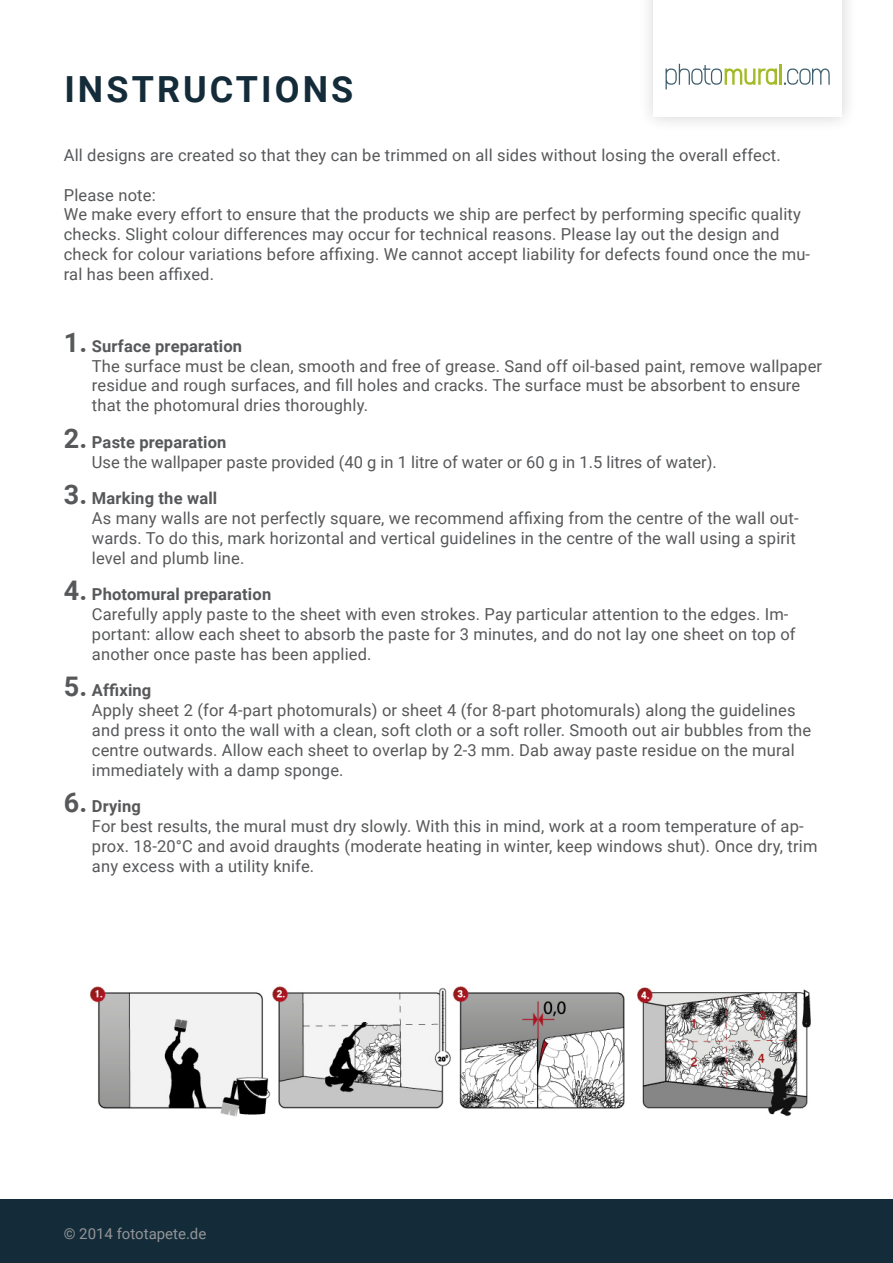
<style>
.page{position:relative;width:893px;height:1263px;background:#fff}
.page>*{position:absolute;margin:0;border:0;box-sizing:border-box;transform-origin:0 0}
.t1{font:700 36px "Roboto";letter-spacing:.085em;color:#142c39}
.t2{font:16.5px/19.8px "Roboto";letter-spacing:.01em;color:#57585a}
.t3{font:15px "Roboto";color:#939598}
.s1{font-weight:700;font-size:27px}
.s2{font-weight:700}
</style>
<div class="page">
<div style="left:0;top:1199px;width:893px;height:64px;background:#142c39"></div>
<div style="left:638px;top:0;width:220px;height:133px;background:#231f20;opacity:.2"></div>
<div style="left:653px;top:0;width:189px;height:117px;background:#fff"></div>
<svg style="left:665px;top:64px;width:112px;height:25px"></svg>
<hr style="left:780px;top:64px;width:2px;height:21px;background:#a3bb29">
<svg style="left:784px;top:68px;width:46px;height:17px"></svg>
<img style="left:90px;top:986px;width:721px;height:131px">
<p class="t1" style="left:64px;top:63px;width:290px">INSTRUCTIONS</p>
<p class="t2" style="left:64px;top:145px;width:718px">All designs are created so that they can be trimmed on all sides without losing the overall effect.</p>
<p class="t2" style="left:64px;top:184px;width:93px">Please note:</p>
<p class="t2" style="left:64px;top:204px;width:748px">We make every effort to ensure that the products we ship are perfect by performing specific quality checks. Slight colour differences may occur for technical reasons. Please lay out the design and check for colour variations before affixing. We cannot accept liability for defects found once the mu&shy;ral has been affixed.</p>
<p class="t2" style="left:92px;top:335px;width:732px;text-indent:-28px"><span class="s1">1.</span> <span class="s2">Surface preparation<br></span>The surface must be clean, smooth and free of grease. Sand off oil-based paint, remove wallpaper residue and rough surfaces, and fill holes and cracks. The surface must be absorbent to ensure that the photomural dries thoroughly.</p>
<p class="t2" style="left:92px;top:431px;width:626px;text-indent:-28px"><span class="s1">2.</span> <span class="s2">Paste preparation<br></span>Use the wallpaper paste provided (40 g in 1 litre of water or 60 g in 1.5 litres of water).</p>
<p class="t2" style="left:92px;top:488px;width:708px;text-indent:-28px"><span class="s1">3.</span> <span class="s2">Marking the wall<br></span>As many walls are not perfectly square, we recommend affixing from the centre of the wall out&shy;wards. To do this, mark horizontal and vertical guidelines in the centre of the wall using a spirit level and plumb line.</p>
<p class="t2" style="left:92px;top:584px;width:705px;text-indent:-28px"><span class="s1">4.</span> <span class="s2">Photomural preparation<br></span>Carefully apply paste to the sheet with even strokes. Pay particular attention to the edges. Im&shy;portant: allow each sheet to absorb the paste for 3 minutes, and do not lay one sheet on top of another once paste has been applied.</p>
<p class="t2" style="left:92px;top:680px;width:721px;text-indent:-28px"><span class="s1">5.</span> <span class="s2">Affixing<br></span>Apply sheet 2 (for 4-part photomurals) or sheet 4 (for 8-part photomurals) along the guidelines and press it onto the wall with a clean, soft cloth or a soft roller. Smooth out air bubbles from the centre outwards. Allow each sheet to overlap by 2-3 mm. Dab away paste residue on the mural immediately with a damp sponge.</p>
<p class="t2" style="left:92px;top:796px;width:727px;text-indent:-28px"><span class="s1">6.</span> <span class="s2">Drying<br></span>For best results, the mural must dry slowly. With this in mind, work at a room temperature of ap&shy;prox. 18-20°C and avoid draughts (moderate heating in winter, keep windows shut). Once dry, trim any excess with a utility knife.</p>
<p class="t3" style="left:64px;top:1223px;width:144px">© 2014 fototapete.de</p>
</div>
